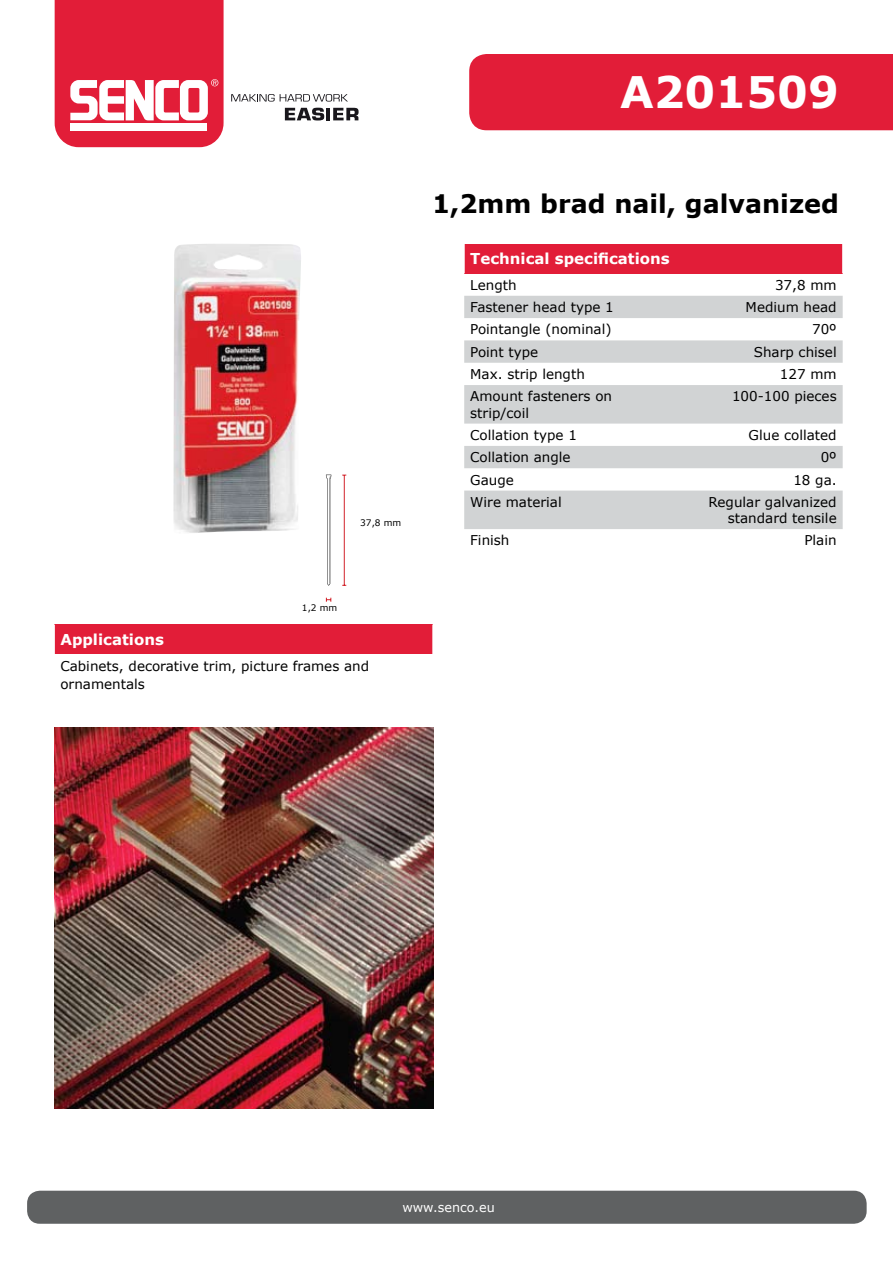
<style>
.page{position:relative;width:893px;height:1263px;background:#fff}
.page>*{position:absolute;margin:0;border:0;box-sizing:border-box;transform-origin:0 0}
.t1{font:700 43.5px "Verdana";color:#fff}
.t2{font:700 25.5px "Verdana";color:#000}
.t3{font:700 15px "Verdana";color:#fff}
.t4{font:13.5px/16.2px "Verdana";color:#000}
.t5{font:12.75px "Verdana";color:#fff}
.t6{font:9px "Verdana";color:#000}
</style>
<div class="page">
<div style="left:27px;top:1191px;width:840px;height:33px;background:#5f6162;border-radius:13px"></div>
<div style="left:464px;top:244px;width:379px;height:29px;background:#e21d38"></div>
<svg style="left:464px;top:296px;width:379px;height:233px;fill:#d1d3d4"></svg>
<svg style="left:464px;top:244px;width:1px;height:29px"></svg>
<svg style="left:842px;top:244px;width:1px;height:29px"></svg>
<img style="left:54px;top:728px;width:380px;height:381px">
<div style="left:54px;top:624px;width:379px;height:30px;background:#e21d38"></div>
<hr style="left:54px;top:624px;width:1px;height:30px;background:#fff">
<hr style="left:432px;top:624px;width:1px;height:30px;background:#fff">
<img style="left:173px;top:244px;width:128px;height:289px">
<svg style="left:326px;top:598px;width:5px;height:4px"></svg>
<hr style="left:344px;top:475px;width:1px;height:110px;background:#d2232a">
<svg style="left:326px;top:475px;width:5px;height:111px"></svg>
<svg style="left:231px;top:94px;width:117px;height:8px"></svg>
<svg style="left:285px;top:108px;width:74px;height:12px"></svg>
<svg style="left:55px;top:0;width:169px;height:147px"></svg>
<div style="left:469px;top:54px;width:424px;height:76px;background:#e21d38"></div>
<h1 class="t1" style="left:620px;top:64px;width:220px">A201509</h1>
<p class="t6" style="left:360px;top:516px;width:43px">37,8 mm</p>
<p class="t6" style="left:302px;top:602px;width:37px">1,2 mm</p>
<p class="t3" style="left:60px;top:630px;width:105px">Applications</p>
<p class="t4" style="left:60px;top:656px;width:310px;line-height:18px">Cabinets, decorative trim, picture frames and ornamentals</p>
<h2 class="t2" style="left:432px;top:187px;width:408px">1,2mm brad nail, galvanized</h2>
<p class="t3" style="left:470px;top:249px;width:201px">Technical specifications</p>
<p class="t4" style="left:470px;top:277px;width:48px">Length</p>
<p class="t4" style="left:775px;top:277px;width:63px">37,8 mm</p>
<p class="t4" style="left:470px;top:299px;width:145px">Fastener head type 1</p>
<p class="t4" style="left:746px;top:299px;width:93px">Medium head</p>
<p class="t4" style="left:470px;top:321px;width:143px">Pointangle (nominal)</p>
<p class="t4" style="left:812px;top:321px;width:26px">70º</p>
<p class="t4" style="left:470px;top:344px;width:70px">Point type</p>
<p class="t4" style="left:754px;top:344px;width:84px">Sharp chisel</p>
<p class="t4" style="left:470px;top:366px;width:116px">Max. strip length</p>
<p class="t4" style="left:780px;top:366px;width:58px">127 mm</p>
<p class="t4" style="left:470px;top:388px;width:143px">Amount fasteners on strip/coil</p>
<p class="t4" style="left:732px;top:388px;width:106px">100-100 pieces</p>
<p class="t4" style="left:470px;top:427px;width:108px">Collation type 1</p>
<p class="t4" style="left:749px;top:427px;width:90px">Glue collated</p>
<p class="t4" style="left:470px;top:449px;width:102px">Collation angle</p>
<p class="t4" style="left:821px;top:449px;width:17px">0º</p>
<p class="t4" style="left:470px;top:471px;width:45px">Gauge</p>
<p class="t4" style="left:793px;top:471px;width:45px">18 ga.</p>
<p class="t4" style="left:470px;top:494px;width:93px">Wire material</p>
<p class="t4" style="left:708px;top:494px;width:130px;text-align:right">Regular galvanized standard tensile</p>
<p class="t4" style="left:470px;top:532px;width:41px">Finish</p>
<p class="t4" style="left:804px;top:532px;width:34px">Plain</p>
<p class="t5" style="left:402px;top:1199px;width:94px">www.senco.eu</p>
</div>
